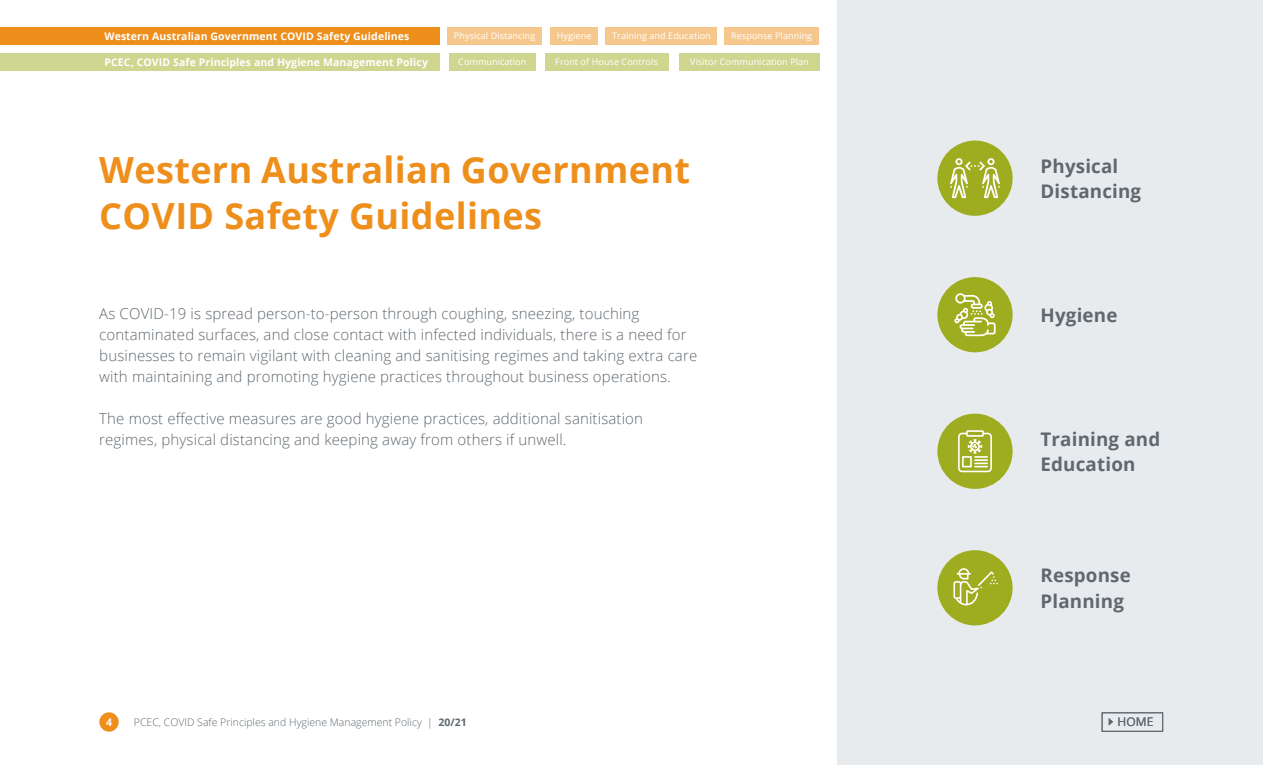
<style>
.page{position:relative;width:1263px;height:766px;background:#fff}
.page>*{position:absolute;margin:0;border:0;box-sizing:border-box;transform-origin:0 0}
.t1{font:700 36px/46.5px "Open Sans";letter-spacing:.01em;color:#ee8f1c}
.t2{font:700 18.75px/25.5px "Open Sans";letter-spacing:.01em;color:#5f686f}
.t3{font:300 15px/21px "Open Sans";letter-spacing:.01em;color:#5f686f}
.t4{font:12px "Open Sans";color:#5f686f}
.t5{font:700 10.5px "Open Sans";letter-spacing:.01em;color:#fff}
.t6{font:300 10.5px "Open Sans";color:#5f686f}
.t7{font:9px "Open Sans";letter-spacing:.01em;color:#fff}
.s1{font-weight:700}
</style>
<div class="page">
<div style="left:837px;top:1px;width:425px;height:764px;background:#e8ebee"></div>
<div style="left:0;top:27px;width:439px;height:18px;background:#ee8f1c"></div>
<div style="left:447px;top:27px;width:95px;height:18px;background:#f6c78d"></div>
<div style="left:449px;top:53px;width:86px;height:18px;background:#ced68f"></div>
<div style="left:546px;top:53px;width:123px;height:18px;background:#ced68f"></div>
<div style="left:679px;top:53px;width:140px;height:18px;background:#ced68f"></div>
<div style="left:550px;top:27px;width:47px;height:18px;background:#f6c78d"></div>
<div style="left:605px;top:27px;width:111px;height:18px;background:#f6c78d"></div>
<div style="left:724px;top:27px;width:95px;height:18px;background:#f6c78d"></div>
<div style="left:937px;top:140px;width:75px;height:76px;background:#9ead20;border-radius:50%"></div>
<svg style="left:950px;top:158px;width:50px;height:40px"></svg>
<div style="left:937px;top:277px;width:75px;height:75px;background:#9ead20;border-radius:50%"></div>
<svg style="left:954px;top:293px;width:41px;height:43px"></svg>
<div style="left:937px;top:413px;width:75px;height:75px;background:#9ead20;border-radius:50%"></div>
<svg style="left:958px;top:430px;width:34px;height:42px"></svg>
<div style="left:937px;top:550px;width:75px;height:75px;background:#9ead20;border-radius:50%"></div>
<svg style="left:953px;top:568px;width:45px;height:37px"></svg>
<div style="left:0;top:53px;width:439px;height:18px;background:#ced68f"></div>
<div style="left:99px;top:712px;width:20px;height:19px;background:#ee8f1c;border-radius:50%"></div>
<svg style="left:1109px;top:718px;width:4px;height:7px"></svg>
<div style="left:1102px;top:712px;width:61px;height:19px;border:1px solid #5f686f"></div>
<p class="t5" style="left:104px;top:29px;width:307px">Western Australian Government COVID Safety Guidelines</p>
<p class="t7" style="left:454px;top:30px;width:83px">Physical Distancing</p>
<p class="t7" style="left:458px;top:56px;width:69px">Communication</p>
<p class="t7" style="left:555px;top:56px;width:104px">Front of House Controls</p>
<p class="t7" style="left:690px;top:56px;width:120px">Visitor Communication Plan</p>
<p class="t7" style="left:557px;top:30px;width:36px">Hygiene</p>
<p class="t7" style="left:612px;top:30px;width:100px">Training and Education</p>
<p class="t7" style="left:731px;top:30px;width:82px">Response Planning</p>
<p class="t5" style="left:104px;top:55px;width:325px">PCEC, COVID Safe Principles and Hygiene Management Policy</p>
<h1 class="t1" style="left:99px;top:146px;width:592px">Western Australian Government<br>COVID Safety Guidelines</h1>
<p class="t3" style="left:99px;top:302px;width:599px">As COVID-19 is spread person-to-person through coughing, sneezing, touching contaminated surfaces, and close contact with infected individuals, there is a need for businesses to remain vigilant with cleaning and sanitising regimes and taking extra care with maintaining and promoting hygiene practices throughout business operations.</p>
<p class="t3" style="left:99px;top:407px;width:545px">The most effective measures are good hygiene practices, additional sanitisation regimes, physical distancing and keeping away from others if unwell.</p>
<p class="t2" style="left:1040px;top:152px;width:102px">Physical<br>Distancing</p>
<p class="t2" style="left:1040px;top:302px;width:78px">Hygiene</p>
<p class="t2" style="left:1040px;top:425px;width:121px">Training and<br>Education</p>
<p class="t2" style="left:1040px;top:562px;width:92px">Response<br>Planning</p>
<p class="t5" style="left:106px;top:714px;width:7px">4</p>
<p class="t6" style="left:134px;top:714px;width:334px">PCEC, COVID Safe Principles and Hygiene Management Policy | <span class="s1">20/21</span></p>
<p class="t4" style="left:1117px;top:713px;width:38px">HOME</p>
</div>
